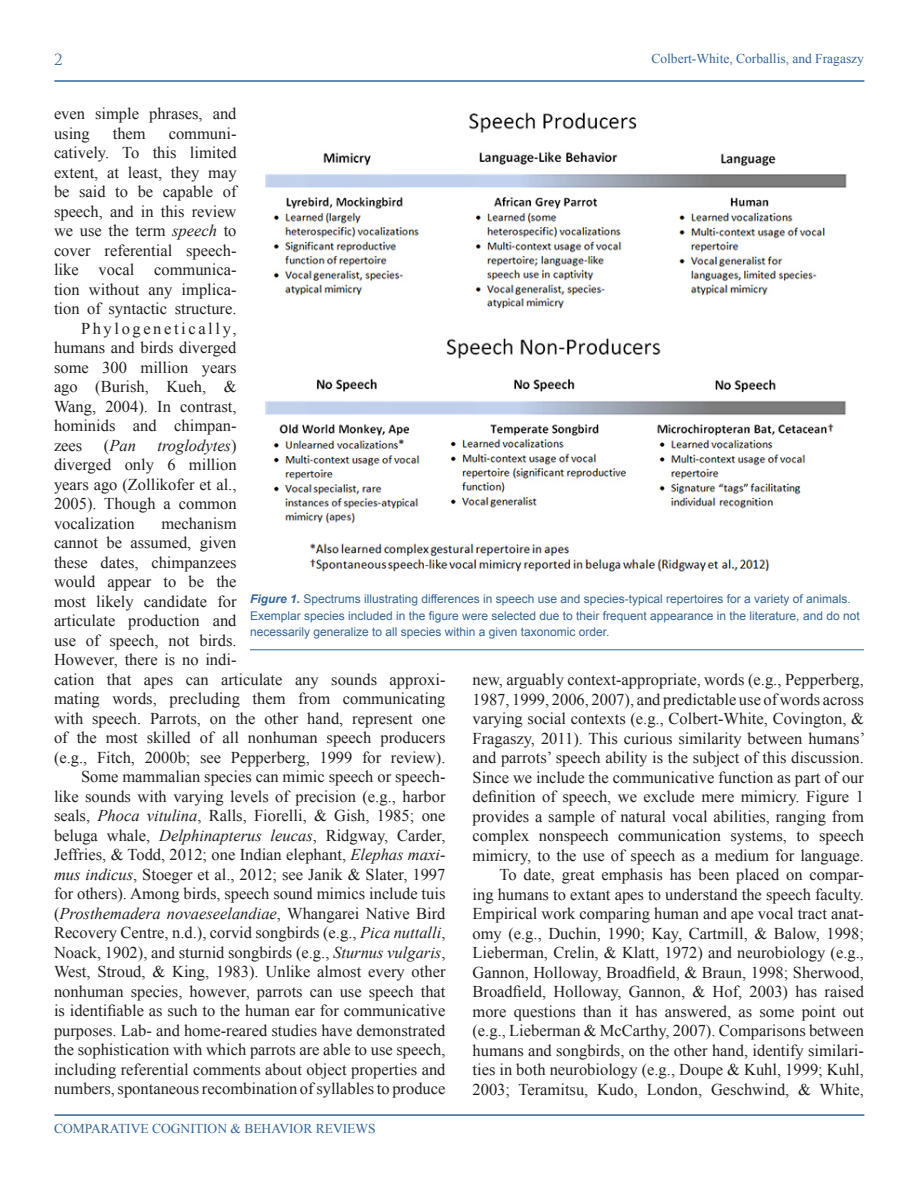
<style>
.page{position:relative;width:918px;height:1188px;background:#fff}
.page>*{position:absolute;margin:0;border:0;box-sizing:border-box;transform-origin:0 0}
.Content{font:16.5px/19.5px "Times New Roman";color:#231f20;text-align:justify}
.Content-2{font:italic 16.5px "Times New Roman";color:#231f20}
.Page_Number{font:15px "Trajan Pro";color:#369}
.t1{font:13.5px "Times New Roman";color:#369}
.t2{font:12px/16.5px "Arial";color:#369}
.s1{font-style:italic}
.s2{font-style:normal}
.s3{font-weight:700;font-style:italic}
</style>
<div class="page">
<hr style="left:54px;top:1114px;width:810px;height:2px;background:#369">
<hr style="left:54px;top:80px;width:810px;height:2px;background:#369">
<img style="left:265px;top:112px;width:582px;height:460px">
<hr style="left:250px;top:650px;width:614px;height:1px;background:#369">
<p class="Page_Number" style="left:54px;top:50px;width:10px">2</p>
<p class="t1" style="left:651px;top:50px;width:214px">Colbert-White, Corballis, and Fragaszy</p>
<p class="Content" style="left:54px;top:104px;width:184px">even simple phrases, and using</p>
<p class="Content" style="left:54px;top:123px;width:184px;text-indent:115px">communi&shy;catively. To this limited extent, at least, they may be said to be capable of speech, and in this review we use the term <span class="s1">speech</span> to cover referential speech&shy;like vocal communica&shy;tion without any implica&shy;tion of syntactic structure.</p>
<p class="Content" style="left:54px;top:318px;width:184px;text-indent:27px">Phylogenetically, humans and birds diverged some 300 million years ago (Burish, Kueh, &amp; Wang, 2004). In contrast, hominids and chimpan&shy;zees</p>
<p class="Content" style="left:113px;top:123px;width:34px">them</p>
<p class="Content" style="left:54px;top:435px;width:184px;text-indent:103px"><span class="s1">troglodytes</span>) diverged only 6 million years ago (Zollikofer et al., 2005). Though a common vocalization</p>
<p class="Content-2" style="left:104px;top:434px;width:34px"><span class="s2">(</span>Pan</p>
<p class="Content" style="left:54px;top:513px;width:393px;text-align:left;text-indent:107px">mechanism<br>cannot be assumed, given<br>these dates, chimpanzees<br>would appear to be the<br>most likely candidate for<br>articulate production and<br>use of speech, not birds.<br>However, there is no indi-<br>cation that apes can articulate any sounds approxi&shy;mating words, precluding them from communicating with speech. Parrots, on the other hand, represent one of the most skilled of all nonhuman speech producers (e.g., Fitch, 2000b; see Pepperberg, 1999 for review).</p>
<p class="Content" style="left:54px;top:767px;width:393px;text-indent:27px">Some mammalian species can mimic speech or speech&shy;like sounds with varying levels of precision (e.g., harbor seals, <span class="s1">Phoca vitulina</span>, Ralls, Fiorelli, &amp; Gish, 1985; one beluga whale, <span class="s1">Delphinapterus leucas</span>, Ridgway, Carder, Jeffries, &amp; Todd, 2012; one Indian elephant, <span class="s1">Elephas maxi&shy;mus indicus</span>, Stoeger et al., 2012; see Janik &amp; Slater, 1997 for others). Among birds, speech sound mimics include tuis (<span class="s1">Prosthemadera novaeseelandiae</span>, Whangarei Native Bird Recovery Centre, n.d.), corvid songbirds (e.g., <span class="s1">Pica nuttalli</span>, Noack, 1902), and sturnid songbirds (e.g., <span class="s1">Sturnus vulgaris</span>, West, Stroud, &amp; King, 1983). Unlike almost every other nonhuman species, however, parrots can use speech that is identifiable as such to the human ear for communicative purposes. Lab- and home-reared studies have demonstrated the sophistication with which parrots are able to use speech, including referential comments about object properties and numbers, spontaneous recombination of syllables to produce</p>
<p class="t2" style="left:250px;top:591px;width:611px"><span class="s3">Figure 1.</span> Spectrums illustrating differences in speech use and species-typical repertoires for a variety of animals.<br>Exemplar species included in the figure were selected due to their frequent appearance in the literature, and do not necessarily generalize to all species within a given taxonomic order.</p>
<p class="Content" style="left:472px;top:670px;width:394px">new, arguably context-appropriate, words (e.g., Pepperberg, 1987, 1999, 2006, 2007), and predictable use of words across varying social contexts (e.g., Colbert-White, Covington, &amp; Fragaszy, 2011). This curious similarity between humans’ and parrots’ speech ability is the subject of this discussion.<br>Since we include the communicative function as part of our definition of speech, we exclude mere mimicry. Figure 1 provides a sample of natural vocal abilities, ranging from complex nonspeech communication systems, to speech mimicry, to the use of speech as a medium for language.</p>
<p class="Content" style="left:472px;top:865px;width:393px;text-indent:27px">To date, great emphasis has been placed on compar&shy;ing humans to extant apes to understand the speech faculty.<br>Empirical work comparing human and ape vocal tract anat&shy;omy (e.g., Duchin, 1990; Kay, Cartmill, &amp; Balow, 1998; Lieberman, Crelin, &amp; Klatt, 1972) and neurobiology (e.g., Gannon, Holloway, Broadfield, &amp; Braun, 1998; Sherwood, Broadfield, Holloway, Gannon, &amp; Hof, 2003) has raised more questions than it has answered, as some point out (e.g., Lieberman &amp; McCarthy, 2007). Comparisons between humans and songbirds, on the other hand, identify similari&shy;ties in both neurobiology (e.g., Doupe &amp; Kuhl, 1999; Kuhl, 2003; Teramitsu, Kudo, London, Geschwind, &amp; White,</p>
<p class="t1" style="left:54px;top:1120px;width:323px">COMPARATIVE COGNITION &amp; BEHAVIOR REVIEWS</p>
</div>
